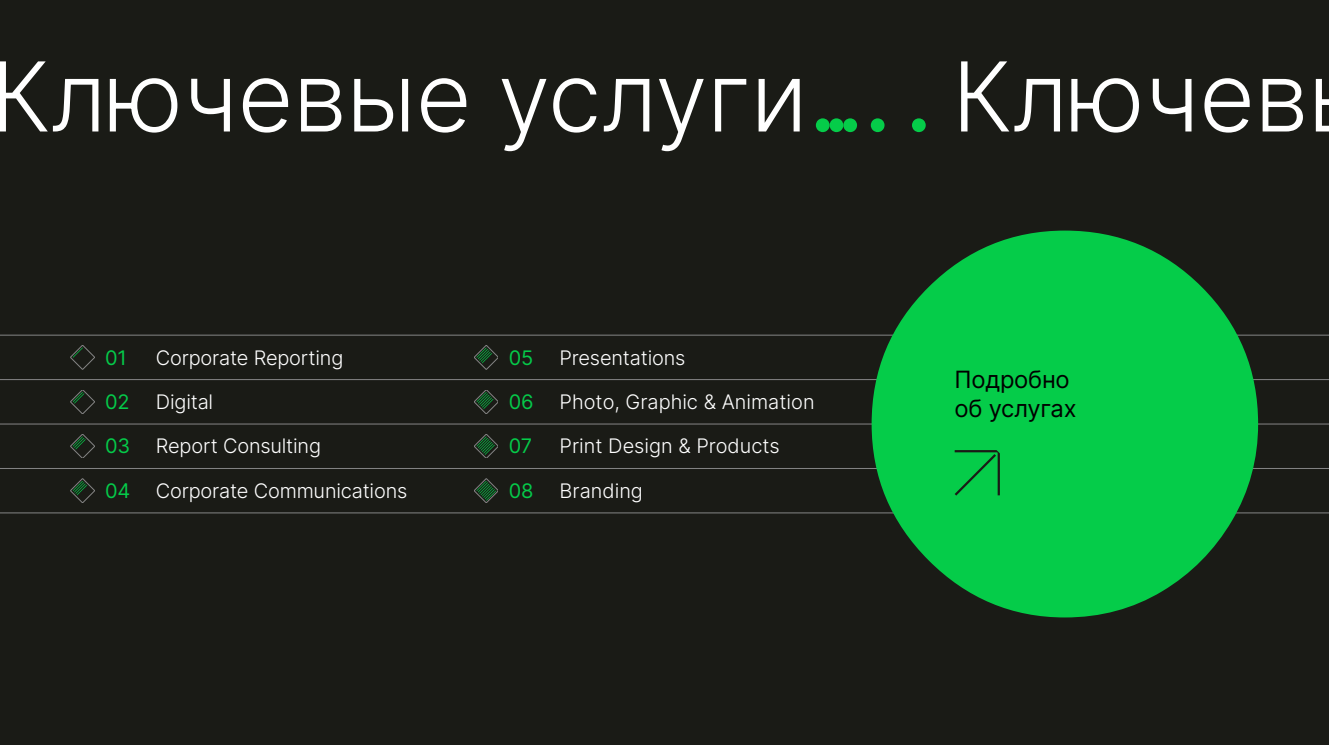
<style>
.page{position:relative;width:1329px;height:745px;background:#fff}
.page>*{position:absolute;margin:0;border:0;box-sizing:border-box;transform-origin:0 0}
.t1{font:300 96.25px "Inter";letter-spacing:-.005em;color:#fff}
.t2{font:23.75px/28.5px "Inter";letter-spacing:-.01em;color:#000}
.t3{font:300 20px "Inter";letter-spacing:-.01em;color:#fff}
.t4{font:20px "Inter";color:#05cc49}
</style>
<div class="page">
<div style="left:0;top:0;width:1329px;height:744px;background:#1a1b16"></div>
<hr style="left:0;top:512px;width:1329px;height:1px;background:#858585">
<hr style="left:0;top:468px;width:1329px;height:1px;background:#858585">
<hr style="left:0;top:423px;width:1329px;height:1px;background:#858585">
<hr style="left:0;top:379px;width:1329px;height:1px;background:#858585">
<hr style="left:0;top:335px;width:1329px;height:1px;background:#858585">
<svg style="left:71px;top:345px;width:23px;height:24px"></svg>
<svg style="left:71px;top:390px;width:23px;height:23px"></svg>
<svg style="left:71px;top:434px;width:23px;height:23px"></svg>
<svg style="left:71px;top:478px;width:23px;height:24px"></svg>
<svg style="left:475px;top:345px;width:23px;height:24px"></svg>
<svg style="left:475px;top:390px;width:23px;height:23px"></svg>
<svg style="left:475px;top:434px;width:23px;height:23px"></svg>
<svg style="left:475px;top:478px;width:23px;height:24px"></svg>
<svg style="left:871px;top:230px;width:387px;height:387px;fill:#05cc49"></svg>
<svg style="left:952px;top:440px;width:57px;height:57px;background:#07ba43"></svg>
<svg style="left:816px;top:118px;width:41px;height:14px"></svg>
<svg style="left:871px;top:118px;width:13px;height:14px"></svg>
<svg style="left:912px;top:118px;width:14px;height:14px"></svg>
<h1 class="t1" style="left:-10px;top:28px;width:819px">Ключевые услуги</h1>
<h1 class="t1" style="left:952px;top:28px;width:358px">Ключев</h1>
<p class="t4" style="left:105px;top:342px;width:23px">01</p>
<p class="t3" style="left:156px;top:343px;width:189px">Corporate Reporting</p>
<p class="t4" style="left:105px;top:387px;width:26px">02</p>
<p class="t3" style="left:156px;top:387px;width:59px">Digital</p>
<p class="t4" style="left:105px;top:431px;width:27px">03</p>
<p class="t3" style="left:156px;top:431px;width:167px">Report Consulting</p>
<p class="t4" style="left:105px;top:475px;width:27px">04</p>
<p class="t3" style="left:156px;top:476px;width:253px">Corporate Сommunications</p>
<p class="t4" style="left:509px;top:342px;width:26px">05</p>
<p class="t3" style="left:560px;top:343px;width:127px">Presentations</p>
<p class="t4" style="left:509px;top:387px;width:26px">06</p>
<p class="t3" style="left:560px;top:387px;width:256px">Photo, Graphic &amp; Animation</p>
<p class="t4" style="left:509px;top:431px;width:25px">07</p>
<p class="t3" style="left:560px;top:431px;width:222px">Print Design &amp; Products</p>
<p class="t4" style="left:509px;top:475px;width:26px">08</p>
<p class="t3" style="left:560px;top:476px;width:85px">Branding</p>
<p class="t2" style="left:954px;top:364px;width:123px">Подробно об услугах</p>
</div>
